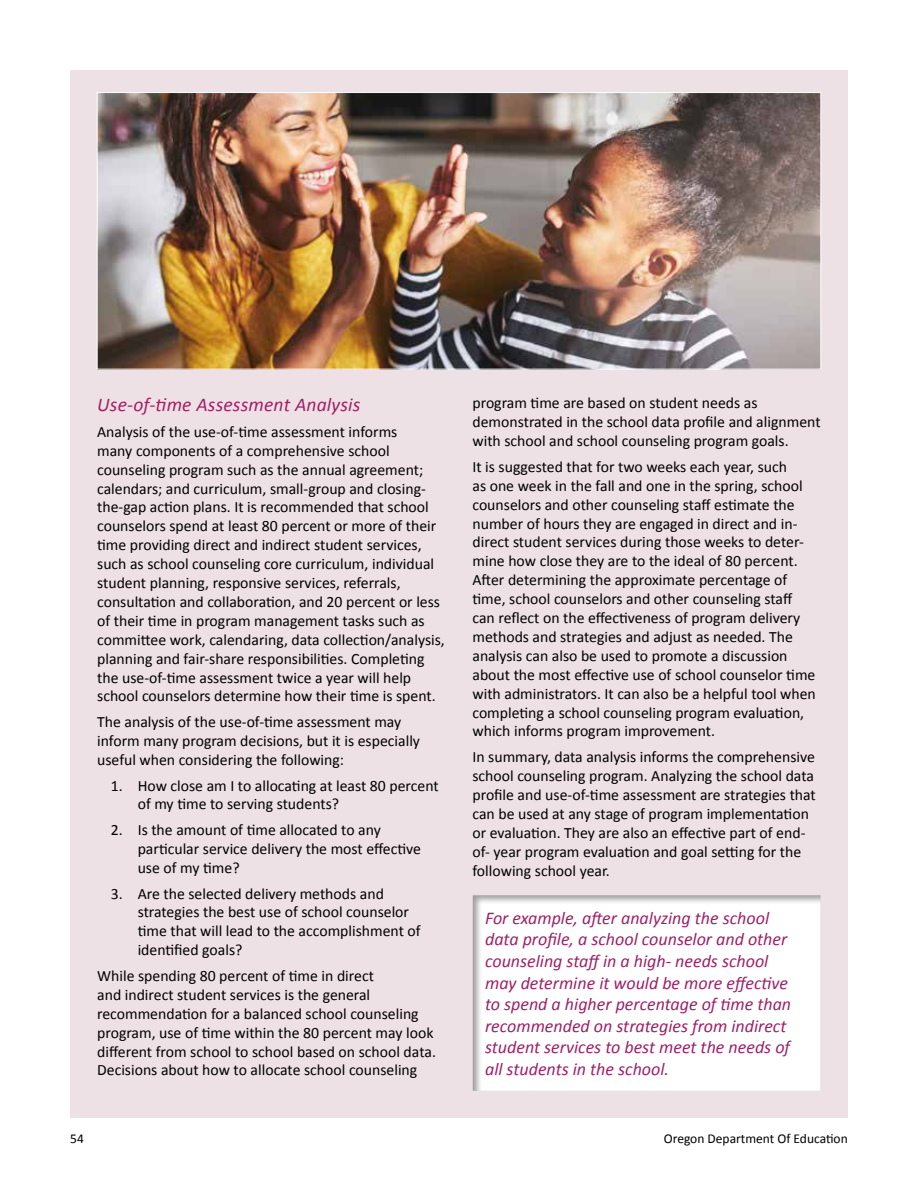
<style>
.page{position:relative;width:918px;height:1188px;background:#fff}
.page>*{position:absolute;margin:0;border:0;box-sizing:border-box;transform-origin:0 0}
.t1{font:italic 19.5px "Calibri";letter-spacing:.01em;color:#9f2065}
.Call-out{font:italic 18px/21.6px "Calibri";color:#9f2065}
.Body{font:15.75px/18.9px "Calibri";color:#000}
.t2{font:13.5px "Calibri";color:#000}
</style>
<div class="page">
<div style="left:70px;top:70px;width:778px;height:1048px;background:#eee1e5"></div>
<div style="left:460px;top:886px;width:373px;height:205px;background:#000;opacity:.4"></div>
<img style="left:99px;top:94px;width:720px;height:274px">
<h3 class="t1" style="left:97px;top:391px;width:265px">Use-of-time Assessment Analysis</h3>
<p class="Body" style="left:97px;top:422px;width:349px">Analysis of the use-of-time assessment informs<br>many components of a comprehensive school counseling program such as the annual agreement; calendars; and curriculum, small-group and closing&shy;the-gap action plans. It is recommended that school counselors spend at least 80 percent or more of their time providing direct and indirect student services, such as school counseling core curriculum, individual student planning, responsive services, referrals, consultation and collaboration, and 20 percent or less of their time in program management tasks such as committee work, calendaring, data collection/analysis, planning and fair-share responsibilities. Completing the use-of-time assessment twice a year will help school counselors determine how their time is spent.</p>
<p class="Body" style="left:97px;top:713px;width:324px">The analysis of the use-of-time assessment may inform many program decisions, but it is especially useful when considering the following:</p>
<p class="Body" style="left:138px;top:776px;width:303px;text-indent:-27px">1. How close am I to allocating at least 80 percent of my time to serving students?</p>
<p class="Body" style="left:138px;top:821px;width:285px;text-indent:-27px">2. Is the amount of time allocated to any particular service delivery the most effective use of my time?</p>
<p class="Body" style="left:138px;top:884px;width:285px;text-indent:-27px">3. Are the selected delivery methods and strategies the best use of school counselor time that will lead to the accomplishment of identified goals?</p>
<p class="Body" style="left:97px;top:966px;width:340px">While spending 80 percent of time in direct<br>and indirect student services is the general recommendation for a balanced school counseling program, use of time within the 80 percent may look different from school to school based on school data.<br>Decisions about how to allocate school counseling</p>
<p class="Body" style="left:472px;top:394px;width:350px">program time are based on student needs as demonstrated in the school data profile and alignment with school and school counseling program goals.</p>
<p class="Body" style="left:472px;top:457px;width:345px">It is suggested that for two weeks each year, such<br>as one week in the fall and one in the spring, school counselors and other counseling staff estimate the number of hours they are engaged in direct and in&shy;direct student services during those weeks to deter&shy;mine how close they are to the ideal of 80 percent.<br>After determining the approximate percentage of time, school counselors and other counseling staff can reflect on the effectiveness of program delivery methods and strategies and adjust as needed. The analysis can also be used to promote a discussion about the most effective use of school counselor time with administrators. It can also be a helpful tool when completing a school counseling program evaluation, which informs program improvement.</p>
<p class="Body" style="left:472px;top:748px;width:345px">In summary, data analysis informs the comprehensive school counseling program. Analyzing the school data profile and use-of-time assessment are strategies that can be used at any stage of program implementation or evaluation. They are also an effective part of end&shy;of- year program evaluation and goal setting for the following school year.</p>
<p class="Call-out" style="left:485px;top:906px;width:308px">For example, after analyzing the school data profile, a school counselor and other counseling staff in a high- needs school may determine it would be more effective to spend a higher percentage of time than recommended on strategies from indirect student services to best meet the needs of all students in the school.</p>
<p class="t2" style="left:70px;top:1130px;width:15px">54</p>
<p class="t2" style="left:664px;top:1130px;width:185px">Oregon Department Of Education</p>
</div>
